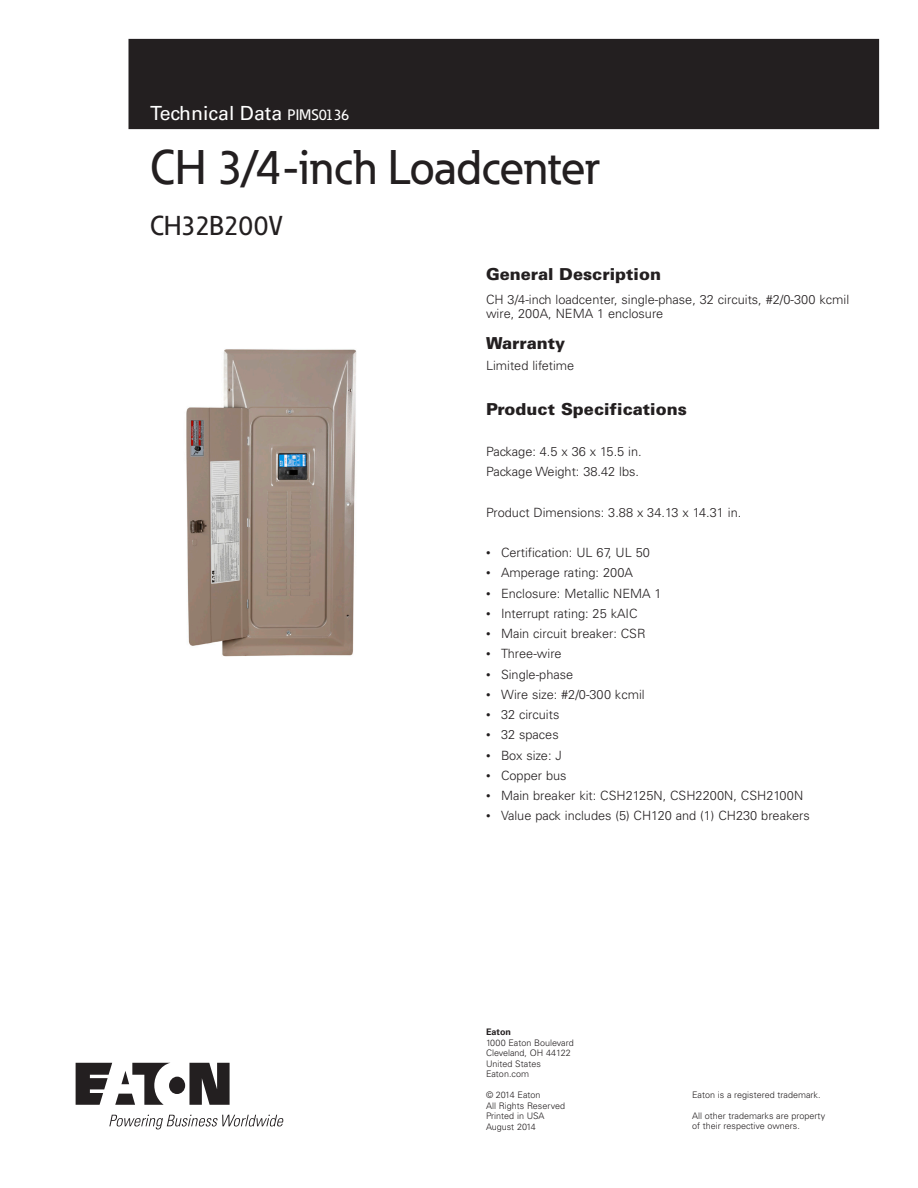
<style>
.page{position:relative;width:918px;height:1188px;background:#fff}
.page>*{position:absolute;margin:0;border:0;box-sizing:border-box;transform-origin:0 0}
.t1{font:500 48px "Eaton";color:#231f20}
.t2{font:500 27px "Eaton";color:#231f20}
.t3{font:19.5px "Univers LT Std";color:#fff}
.t4{font:900 16.5px "Univers LT Std";color:#231f20}
.t5{font:300 12.75px/14.2px "Univers LT Std";color:#231f20}
.t6{font:300 9px/10.5px "Univers LT Std";color:#231f20}
.t7{font:700 9px "Univers LT Std";color:#231f20}
.s1{font-family:"Eaton";font-weight:500;font-size:15px}
.s2{font-size:9px}
</style>
<div class="page">
<div style="left:129px;top:39px;width:750px;height:90px;background:#231f20"></div>
<svg style="left:76px;top:1063px;width:154px;height:42px"></svg>
<svg style="left:109px;top:1115px;width:175px;height:14px"></svg>
<img style="left:186px;top:349px;width:171px;height:308px">
<h3 class="t3" style="left:150px;top:102px;width:201px">Technical Data <span class="s1">PIMS0136</span></h3>
<h1 class="t1" style="left:150px;top:138px;width:451px">CH 3/4-inch Loadcenter</h1>
<h2 class="t2" style="left:150px;top:209px;width:135px">CH32B200V</h2>
<p class="t4" style="left:486px;top:264px;width:177px">General Description</p>
<p class="t5" style="left:486px;top:292px;width:365px">CH 3/4-inch loadcenter, single-phase, 32 circuits, #2/0-300 kcmil wire, 200A, NEMA 1 enclosure</p>
<p class="t4" style="left:486px;top:333px;width:81px">Warranty</p>
<p class="t5" style="left:486px;top:358px;width:90px">Limited lifetime</p>
<p class="t4" style="left:486px;top:399px;width:202px">Product Specifications</p>
<p class="t5" style="left:486px;top:441px;width:157px;line-height:20.2px">Package: 4.5 x 36 x 15.5 in.<br>Package Weight: 38.42 lbs.</p>
<p class="t5" style="left:486px;top:505px;width:257px">Product Dimensions: 3.88 x 34.13 x 14.31 in.</p>
<p class="t5" style="left:486px;top:546px;width:165px"><span class="s2">•</span> Certification: UL 67, UL 50</p>
<p class="t5" style="left:486px;top:566px;width:149px"><span class="s2">•</span> Amperage rating: 200A</p>
<p class="t5" style="left:486px;top:586px;width:177px"><span class="s2">•</span> Enclosure: Metallic NEMA 1</p>
<p class="t5" style="left:486px;top:606px;width:153px"><span class="s2">•</span> Interrupt rating: 25 kAIC</p>
<p class="t5" style="left:486px;top:627px;width:161px"><span class="s2">•</span> Main circuit breaker: CSR</p>
<p class="t5" style="left:486px;top:647px;width:77px"><span class="s2">•</span> Three-wire</p>
<p class="t5" style="left:486px;top:667px;width:89px"><span class="s2">•</span> Single-phase</p>
<p class="t5" style="left:486px;top:687px;width:160px"><span class="s2">•</span> Wire size: #2/0-300 kcmil</p>
<p class="t5" style="left:486px;top:708px;width:75px"><span class="s2">•</span> 32 circuits</p>
<p class="t5" style="left:486px;top:728px;width:74px"><span class="s2">•</span> 32 spaces</p>
<p class="t5" style="left:486px;top:748px;width:77px"><span class="s2">•</span> Box size: J</p>
<p class="t5" style="left:486px;top:768px;width:82px"><span class="s2">•</span> Copper bus</p>
<p class="t5" style="left:486px;top:789px;width:319px"><span class="s2">•</span> Main breaker kit: CSH2125N, CSH2200N, CSH2100N</p>
<p class="t5" style="left:486px;top:809px;width:325px"><span class="s2">•</span> Value pack includes (5) CH120 and (1) CH230 breakers</p>
<p class="t7" style="left:486px;top:1027px;width:27px">Eaton</p>
<p class="t6" style="left:486px;top:1037px;width:89px">1000 Eaton Boulevard<br>Cleveland, OH 44122<br>United States<br>Eaton.com</p>
<p class="t6" style="left:486px;top:1090px;width:81px">© 2014 Eaton<br>All Rights Reserved<br>Printed in USA<br>August 2014</p>
<p class="t6" style="left:692px;top:1090px;width:130px">Eaton is a registered trademark.</p>
<p class="t6" style="left:692px;top:1111px;width:135px">All other trademarks are property of their respective owners.</p>
</div>
